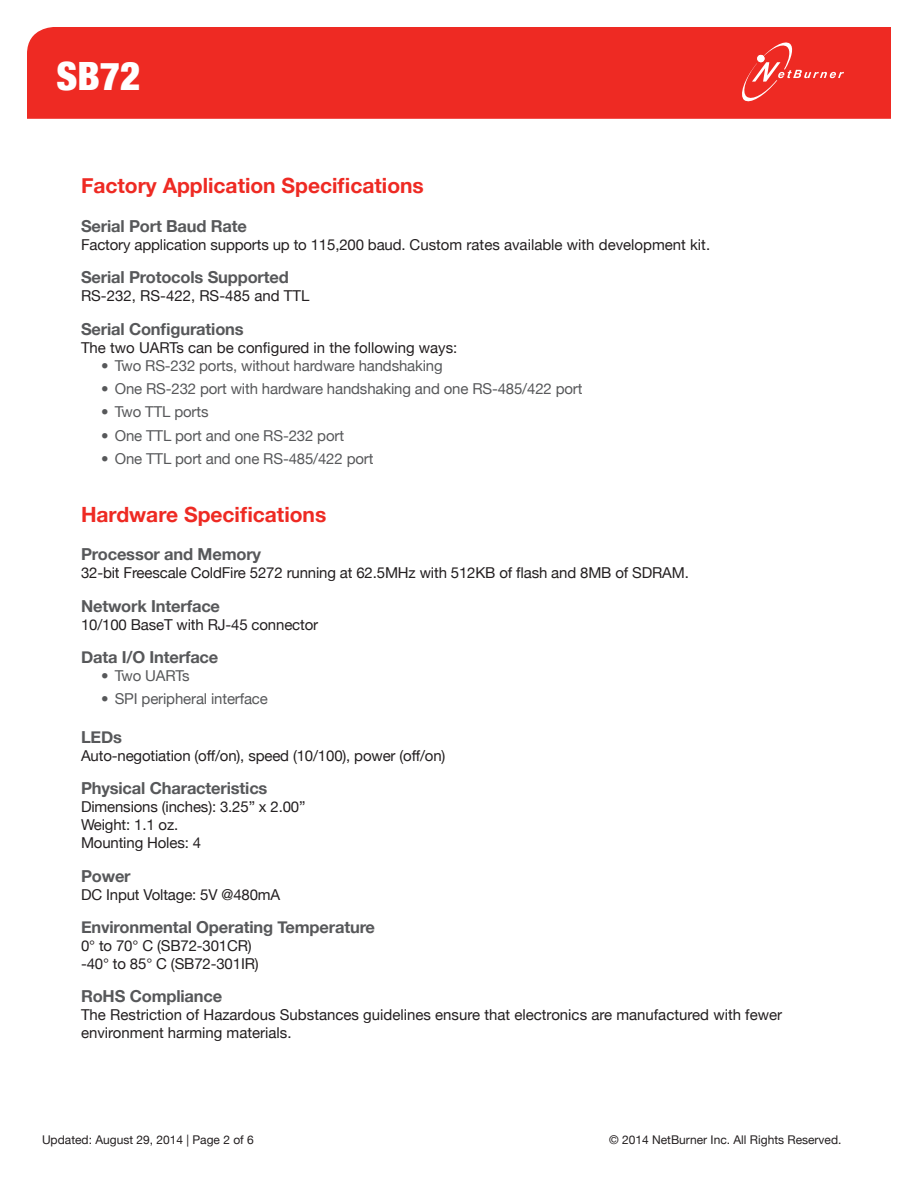
<style>
.page{position:relative;width:918px;height:1188px;background:#fff}
.page>*{position:absolute;margin:0;border:0;box-sizing:border-box;transform-origin:0 0}
.t1{font:900 condensed 39px "Helvetica Neue";color:#fff}
.t2{font:700 21px "Helvetica Neue";color:#ee2a23}
.t3{font:700 16.5px "Helvetica Neue";letter-spacing:-.01em;color:#57585a}
.t4{font:15px/18px "Helvetica Neue";letter-spacing:-.01em;color:#231f20}
.t5{font:15px "Helvetica Neue";letter-spacing:-.01em;color:#57585a}
.t6{font:12px "Helvetica Neue";color:#231f20}
</style>
<div class="page">
<div style="left:27px;top:27px;width:864px;height:92px;background:#ee2a23"></div>
<svg style="left:739px;top:39px;width:105px;height:66px;background:#ef3c36"></svg>
<h1 class="t1" style="left:56px;top:52px;width:85px">SB72</h1>
<h2 class="t2" style="left:81px;top:173px;width:344px">Factory Application Specifications</h2>
<p class="t3" style="left:81px;top:216px;width:167px">Serial Port Baud Rate</p>
<p class="t4" style="left:81px;top:235px;width:631px">Factory application supports up to 115,200 baud. Custom rates available with development kit.</p>
<p class="t3" style="left:81px;top:267px;width:209px">Serial Protocols Supported</p>
<p class="t4" style="left:81px;top:287px;width:230px">RS-232, RS-422, RS-485 and TTL</p>
<p class="t3" style="left:81px;top:318px;width:164px">Serial Configurations</p>
<p class="t4" style="left:81px;top:338px;width:378px">The two UARTs can be configured in the following ways:</p>
<p class="t5" style="left:101px;top:356px;width:343px">• Two RS-232 ports, without hardware handshaking</p>
<p class="t5" style="left:101px;top:380px;width:483px">• One RS-232 port with hardware handshaking and one RS-485/422 port</p>
<p class="t5" style="left:101px;top:403px;width:109px">• Two TTL ports</p>
<p class="t5" style="left:101px;top:426px;width:244px">• One TTL port and one RS-232 port</p>
<p class="t5" style="left:101px;top:450px;width:274px">• One TTL port and one RS-485/422 port</p>
<h2 class="t2" style="left:81px;top:501px;width:247px">Hardware Specifications</h2>
<p class="t3" style="left:81px;top:544px;width:182px">Processor and Memory</p>
<p class="t4" style="left:81px;top:564px;width:609px">32-bit Freescale ColdFire 5272 running at 62.5MHz with 512KB of flash and 8MB of SDRAM.</p>
<p class="t3" style="left:81px;top:596px;width:141px">Network Interface</p>
<p class="t4" style="left:81px;top:615px;width:239px">10/100 BaseT with RJ-45 connector</p>
<p class="t3" style="left:81px;top:647px;width:139px">Data I/O Interface</p>
<p class="t5" style="left:101px;top:667px;width:90px">• Two UARTs</p>
<p class="t5" style="left:101px;top:690px;width:168px">• SPI peripheral interface</p>
<p class="t3" style="left:81px;top:727px;width:43px">LEDs</p>
<p class="t4" style="left:81px;top:747px;width:366px">Auto-negotiation (off/on), speed (10/100), power (off/on)</p>
<p class="t3" style="left:81px;top:778px;width:188px">Physical Characteristics</p>
<p class="t4" style="left:81px;top:798px;width:226px">Dimensions (inches): 3.25” x 2.00”<br>Weight: 1.1 oz.<br>Mounting Holes: 4</p>
<p class="t3" style="left:81px;top:866px;width:51px">Power</p>
<p class="t4" style="left:81px;top:885px;width:201px">DC Input Voltage: 5V @480mA</p>
<p class="t3" style="left:81px;top:917px;width:296px">Environmental Operating Temperature</p>
<p class="t4" style="left:81px;top:937px;width:179px">0° to 70° C (SB72-301CR) -40° to 85° C (SB72-301IR)</p>
<p class="t3" style="left:81px;top:986px;width:143px">RoHS Compliance</p>
<p class="t4" style="left:81px;top:1006px;width:703px">The Restriction of Hazardous Substances guidelines ensure that electronics are manufactured with fewer environment harming materials.</p>
<p class="t6" style="left:42px;top:1132px;width:213px">Updated: August 29, 2014 | Page 2 of 6</p>
<p class="t6" style="left:609px;top:1132px;width:234px">© 2014 NetBurner Inc. All Rights Reserved.</p>
</div>
